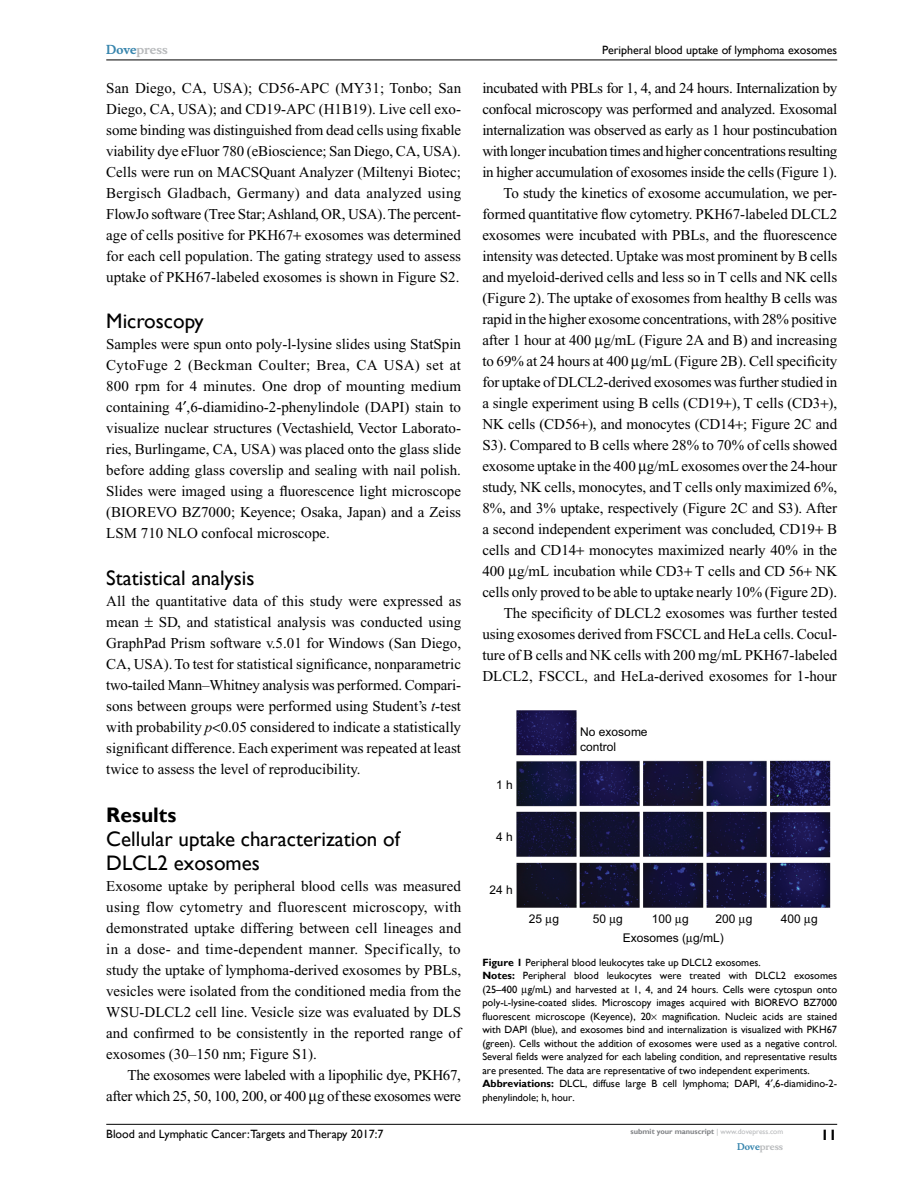
<style>
.page{position:relative;width:918px;height:1188px;background:#fff}
.page>*{position:absolute;margin:0;border:0;box-sizing:border-box;transform-origin:0 0}
.t1{font:21px/24px "Gill Sans";color:#000}
.t2{font:700 21px "Gill Sans";color:#000}
.t3{font:15px/21px "Times New Roman";letter-spacing:-.005em;color:#000;text-align:justify}
.t4{font:700 15px "Gill Sans";color:#000}
.t5{font:12px "Gill Sans";color:#000}
.t6{font:12px/14.4px "Arial";color:#000}
.t7{font:700 12px "Musee";color:#b8babc}
.t8{font:10.5px/13.5px "Gill Sans";color:#000}
.t9{font:700 9px "Musee";color:#b8babc}
.t10{font:700 7.5px "Gill Sans";color:#808285}
.s1{color:#3785ad}
.s2{font-style:italic}
.s3{font-weight:700}
.s4{font-family:"Gill Sans MT SC800";font-size:8.4px}
.s5{font-weight:400;color:#b8babc}
</style>
<div class="page">
<hr style="left:106px;top:1124px;width:731px;height:1px;background:#000">
<hr style="left:106px;top:60px;width:731px;height:1px;background:#000">
<img style="left:516px;top:710px;width:314px;height:198px">
<p class="t7" style="left:106px;top:43px;width:63px"><span class="s1">Dove</span>press</p>
<p class="t3" style="left:106px;top:77px;width:357px">San Diego, CA, USA); CD56-APC (MY31; Tonbo; San Diego, CA, USA); and CD19-APC (H1B19). Live cell exo&shy;some binding was distinguished from dead cells using fixable viability dye eFluor 780 (eBioscience; San Diego, CA, USA).<br>Cells were run on MACSQuant Analyzer (Miltenyi Biotec; Bergisch Gladbach, Germany) and data analyzed using FlowJo software (Tree Star; Ashland, OR, USA). The percent&shy;age of cells positive for PKH67 exosomes was determined for each cell population. The gating strategy used to assess uptake of PKH67-labeled exosomes is shown in Figure S2.</p>
<h1 class="t1" style="left:106px;top:309px;width:99px">Microscopy</h1>
<p class="t3" style="left:106px;top:334px;width:356px">Samples were spun onto poly-l-lysine slides using StatSpin CytoFuge 2 (Beckman Coulter; Brea, CA USA) set at 800 rpm for 4 minutes. One drop of mounting medium containing 4 ,6-diamidino-2-phenylindole (DAPI) stain to visualize nuclear structures (Vectashield, Vector Laborato&shy;ries, Burlingame, CA, USA) was placed onto the glass slide before adding glass coverslip and sealing with nail polish.<br>Slides were imaged using a fluorescence light microscope (BIOREVO BZ7000; Keyence; Osaka, Japan) and a Zeiss LSM 710 NLO confocal microscope.</p>
<h1 class="t1" style="left:106px;top:567px;width:150px">Statistical analysis</h1>
<p class="t3" style="left:106px;top:591px;width:357px">All the quantitative data of this study were expressed as mean</p>
<p class="t3" style="left:106px;top:612px;width:356px;text-indent:52px">SD, and statistical analysis was conducted using GraphPad Prism software v.5.01 for Windows (San Diego, CA, USA). To test for statistical significance, nonparametric two-tailed Mann–Whitney analysis was performed. Compari&shy;sons between groups were performed using Student’s <span class="s2">t</span>-test with probability <span class="s2">p</span> 0.05 considered to indicate a statistically significant difference. Each experiment was repeated at least twice to assess the level of reproducibility.</p>
<h1 class="t2" style="left:106px;top:802px;width:72px">Results</h1>
<h1 class="t1" style="left:106px;top:827px;width:295px">Cellular uptake characterization of<br>DLCL2 exosomes</h1>
<p class="t3" style="left:106px;top:875px;width:357px">Exosome uptake by peripheral blood cells was measured using flow cytometry and fluorescent microscopy, with demonstrated uptake differing between cell lineages and in a dose- and time-dependent manner. Specifically, to study the uptake of lymphoma-derived exosomes by PBLs, vesicles were isolated from the conditioned media from the WSU-DLCL2 cell line. Vesicle size was evaluated by DLS and confirmed to be consistently in the reported range of exosomes (30–150 nm; Figure S1).</p>
<p class="t3" style="left:106px;top:1064px;width:356px;text-align:right">The exosomes were labeled with a lipophilic dye, PKH67, after which 25, 50, 100, 200, or 400 g of these exosomes were</p>
<p class="t5" style="left:602px;top:43px;width:236px">Peripheral blood uptake of lymphoma exosomes</p>
<p class="t3" style="left:482px;top:77px;width:356px;text-align:right">incubated with PBLs for 1, 4, and 24 hours. Internalization by confocal microscopy was performed and analyzed. Exosomal internalization was observed as early as 1 hour postincubation with longer incubation times and higher concentrations resulting in higher accumulation of exosomes inside the cells (Figure 1).<br>To study the kinetics of exosome accumulation, we per&shy;formed quantitative flow cytometry. PKH67-labeled DLCL2 exosomes were incubated with PBLs, and the fluorescence intensity was detected. Uptake was most prominent by B cells and myeloid-derived cells and less so in T cells and NK cells (Figure 2). The uptake of exosomes from healthy B cells was rapid in the higher exosome concentrations, with 28% positive after 1 hour at 400 g/mL (Figure 2A and B) and increasing to 69% at 24 hours at 400 g/mL (Figure 2B). Cell specificity for uptake of DLCL2-derived exosomes was further studied in a single experiment using B cells (CD19 ), T cells (CD3 ), NK cells (CD56 ), and monocytes (CD14 ; Figure 2C and S3). Compared to B cells where 28% to 70% of cells showed exosome uptake in the 400 g/mL exosomes over the 24-hour study, NK cells, monocytes, and T cells only maximized 6%, 8%, and 3% uptake, respectively (Figure 2C and S3). After a second independent experiment was concluded, CD19 B cells and CD14 monocytes maximized nearly 40% in the 400 g/mL incubation while CD3 T cells and CD 56 NK cells only proved to be able to uptake nearly 10% (Figure 2D).<br>The specificity of DLCL2 exosomes was further tested using exosomes derived from FSCCL and HeLa cells. Cocul&shy;ture of B cells and NK cells with 200 mg/mL PKH67-labeled DLCL2, FSCCL, and HeLa-derived exosomes for 1-hour</p>
<p class="t6" style="left:496px;top:777px;width:18px">1 h</p>
<p class="t6" style="left:496px;top:829px;width:18px">4 h</p>
<p class="t6" style="left:489px;top:883px;width:25px">24 h</p>
<p class="t6" style="left:580px;top:725px;width:69px">No exosome control</p>
<p class="t6" style="left:529px;top:911px;width:32px">25 g</p>
<p class="t6" style="left:593px;top:911px;width:32px">50 g</p>
<p class="t6" style="left:652px;top:911px;width:38px">100 g</p>
<p class="t6" style="left:715px;top:911px;width:38px">200 g</p>
<p class="t6" style="left:781px;top:911px;width:38px">400 g</p>
<p class="t6" style="left:623px;top:931px;width:102px">Exosomes ( g/mL)</p>
<p class="t8" style="left:482px;top:956px;width:356px"><span class="s3">Figure 1</span> Peripheral blood leukocytes take up DLCL2 exosomes.<br><span class="s3">Notes:</span> Peripheral blood leukocytes were treated with DLCL2 exosomes (25–400 g/mL) and harvested at 1, 4, and 24 hours. Cells were cytospun onto poly-<span class="s4">l</span>-lysine-coated slides. Microscopy images acquired with BIOREVO BZ7000 fluorescent microscope (Keyence), 20 magnification. Nucleic acids are stained with DAPI (blue), and exosomes bind and internalization is visualized with PKH67 (green). Cells without the addition of exosomes were used as a negative control.<br>Several fields were analyzed for each labeling condition, and representative results are presented. The data are representative of two independent experiments.<br><span class="s3">Abbreviations:</span> DLCL, diffuse large B cell lymphoma; DAPI, 4 ,6-diamidino-2- phenylindole; h, hour.</p>
<p class="t5" style="left:106px;top:1127px;width:279px">Blood and Lymphatic Cancer:Targets and Therapy 2017:7</p>
<p class="t10" style="left:631px;top:1127px;width:154px">submit your manuscript <span class="s5">| www.dovepress.com</span></p>
<p class="t9" style="left:737px;top:1141px;width:48px"><span class="s1">Dove</span>press</p>
<p class="t4" style="left:821px;top:1126px;width:18px">11</p>
</div>
